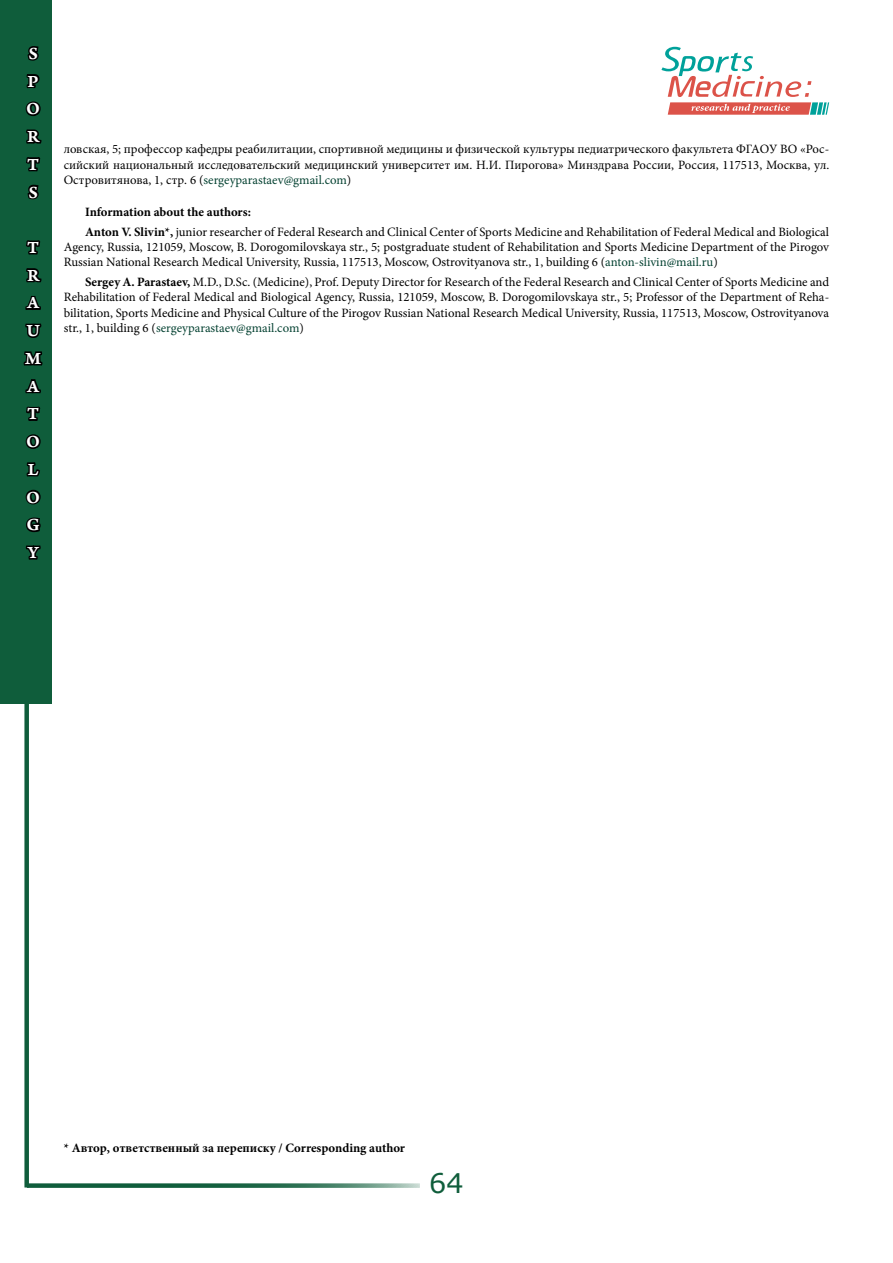
<style>
.page{position:relative;width:893px;height:1263px;background:#fff}
.page>*{position:absolute;margin:0;border:0;box-sizing:border-box;transform-origin:0 0}
.t1{font:27px "Verdana";color:#0f5d3b}
.t2{font:18px/27.8px "Arno Pro Smbd Caption";color:#fff}
.сведения{font:12.75px/15.3px "Minion Pro";color:#000;text-align:justify}
.Автор_ответственный{font:700 12.75px "Minion Pro";color:#000}
.Информация_заг{font:700 12.75px "Minion Pro";letter-spacing:-.005em;color:#000}
.s1{color:#054232}
.s2{font-weight:700}
</style>
<div class="page">
<div style="left:24px;top:112px;width:5px;height:1075px;background:#0f5d3b"></div>
<svg style="left:27px;top:1183px;width:393px;height:5px;background:#438065"></svg>
<svg style="left:661px;top:47px;width:168px;height:68px"></svg>
<div style="left:0;top:0;width:52px;height:704px;background:#0f5d3b"></div>
<svg style="left:27px;top:46px;width:12px;height:15px"></svg>
<svg style="left:26px;top:74px;width:14px;height:15px"></svg>
<svg style="left:25px;top:101px;width:16px;height:15px"></svg>
<svg style="left:26px;top:129px;width:16px;height:15px"></svg>
<svg style="left:23px;top:157px;width:20px;height:403px"></svg>
<h2 class="t2" style="left:26px;top:40px;width:15px">S<br>P<br>O<br>R<br>T<br>S</h2>
<h2 class="t2" style="left:25px;top:234px;width:18px">T<br>R<br>A<br>U<br>M<br>A<br>T<br>O<br>L<br>O<br>G<br>Y</h2>
<p class="сведения" style="left:64px;top:142px;width:767px">ловская, 5; профессор кафедры реабилитации, спортивной медицины и физической культуры педиатрического факультета ФГАОУ ВО «Рос&shy;сийский национальный исследовательский медицинский университет им. Н.И. Пирогова» Минздрава России, Россия, 117513, Москва, ул.<br>Островитянова, 1, стр. 6 (<span class="s1">sergeyparastaev@gmail.com</span>)</p>
<p class="Информация_заг" style="left:85px;top:203px;width:167px">Information about the authors:</p>
<p class="сведения" style="left:64px;top:224px;width:767px;text-indent:21px"><span class="s2">Anton V. Slivin*,</span> junior researcher of Federal Research and Clinical Center of Sports Medicine and Rehabilitation of Federal Medical and Biological Agency, Russia, 121059, Moscow, B. Dorogomilovskaya str., 5; postgraduate student of Rehabilitation and Sports Medicine Department of the Pirogov Russian National Research Medical University, Russia, 117513, Moscow, Ostrovityanova str., 1, building 6 (<span class="s1">anton-slivin@mail.ru</span>)</p>
<p class="сведения" style="left:64px;top:274px;width:767px;text-indent:21px"><span class="s2">Sergey A. Parastaev,</span> M.D., D.Sc. (Medicine), Prof. Deputy Director for Research of the Federal Research and Clinical Center of Sports Medicine and Rehabilitation of Federal Medical and Biological Agency, Russia, 121059, Moscow, B. Dorogomilovskaya str., 5; Professor of the Department of Reha&shy;bilitation, Sports Medicine and Physical Culture of the Pirogov Russian National Research Medical University, Russia, 117513, Moscow, Ostrovityanova str., 1, building 6 (<span class="s1">sergeyparastaev@gmail.com</span>)</p>
<p class="Автор_ответственный" style="left:64px;top:1139px;width:343px">* Автор, ответственный за переписку / Corresponding author</p>
<h1 class="t1" style="left:429px;top:1164px;width:36px">64</h1>
</div>
